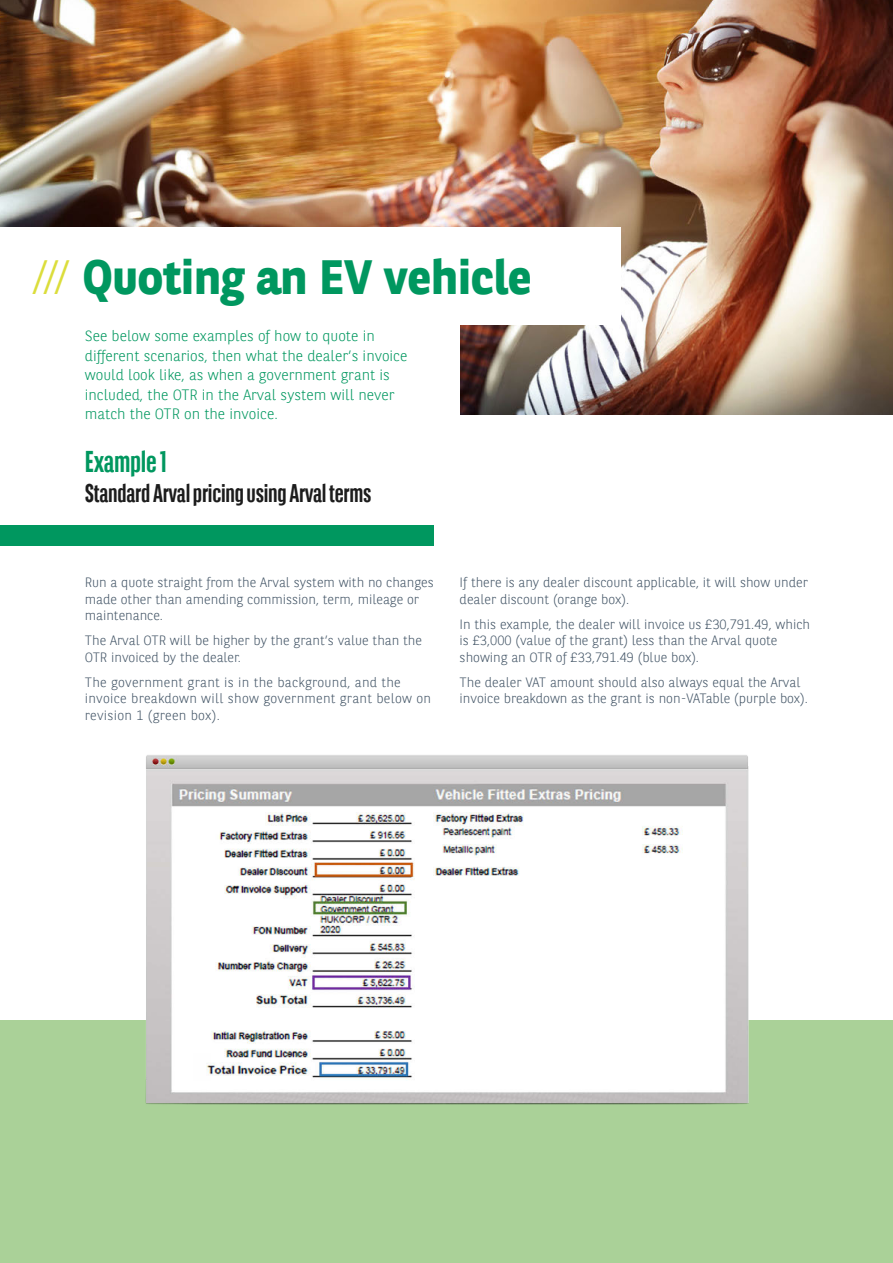
<style>
.page{position:relative;width:893px;height:1263px;background:#fff}
.page>*{position:absolute;margin:0;border:0;box-sizing:border-box;transform-origin:0 0}
.Paragraph_Style_1{font:700 48px "BNPP Sans";letter-spacing:-.01em;color:#00975f}
.Paragraph_Style_1-2{font:700 30px "BNPP Sans Condensed";letter-spacing:-.01em;color:#00975f}
.Paragraph_Style_1-3{font:700 25.5px "BNPP Sans Condensed";letter-spacing:-.01em;color:#1c1c1c}
.Paragraph_Style_1-4{font:300 15px/19.5px "BNPP Sans";color:#00975f}
.Paragraph_Style_1-5{font:300 13.5px/16.5px "BNPP Sans";color:#445667}
.Paragraph_Style_1-6{font:300 13.5px/16.5px "BNPP Sans";letter-spacing:.02em;color:#445667}
.s1{font-weight:300;color:#dbdd3b}
</style>
<div class="page">
<div style="left:0;top:1020px;width:893px;height:243px;background:#aad198"></div>
<img style="left:145px;top:755px;width:604px;height:350px">
<img style="left:0;top:0;width:893px;height:415px">
<div style="left:0;top:227px;width:620px;height:98px;background:#fff"></div>
<div style="left:0;top:325px;width:459px;height:98px;background:#fff"></div>
<div style="left:0;top:526px;width:434px;height:20px;background:#00975f"></div>
<p class="Paragraph_Style_1" style="left:32px;top:244px;width:501px"><span class="s1">///</span> Quoting an EV vehicle</p>
<p class="Paragraph_Style_1-4" style="left:85px;top:325px;width:324px">See below some examples of how to quote in different scenarios, then what the dealer’s invoice would look like, as when a government grant is included, the OTR in the Arval system will never match the OTR on the invoice.</p>
<p class="Paragraph_Style_1-2" style="left:85px;top:444px;width:83px">Example 1</p>
<p class="Paragraph_Style_1-3" style="left:85px;top:478px;width:288px">Standard Arval pricing using Arval terms</p>
<p class="Paragraph_Style_1-5" style="left:85px;top:574px;width:350px">Run a quote straight from the Arval system with no changes made other than amending commission, term, mileage or maintenance.</p>
<p class="Paragraph_Style_1-5" style="left:85px;top:632px;width:339px">The Arval OTR will be higher by the grant’s value than the<br>OTR invoiced by the dealer.</p>
<p class="Paragraph_Style_1-6" style="left:85px;top:673px;width:348px">The government grant is in the background, and the invoice breakdown will show government grant below on revision 1 (green box).</p>
<p class="Paragraph_Style_1-5" style="left:460px;top:574px;width:350px">If there is any dealer discount applicable, it will show under dealer discount (orange box).</p>
<p class="Paragraph_Style_1-5" style="left:460px;top:615px;width:352px">In this example, the dealer will invoice us £30,791.49, which is £3,000 (value of the grant) less than the Arval quote showing an OTR of £33,791.49 (blue box).</p>
<p class="Paragraph_Style_1-5" style="left:460px;top:673px;width:350px">The dealer VAT amount should also always equal the Arval invoice breakdown as the grant is non-VATable (purple box).</p>
</div>
